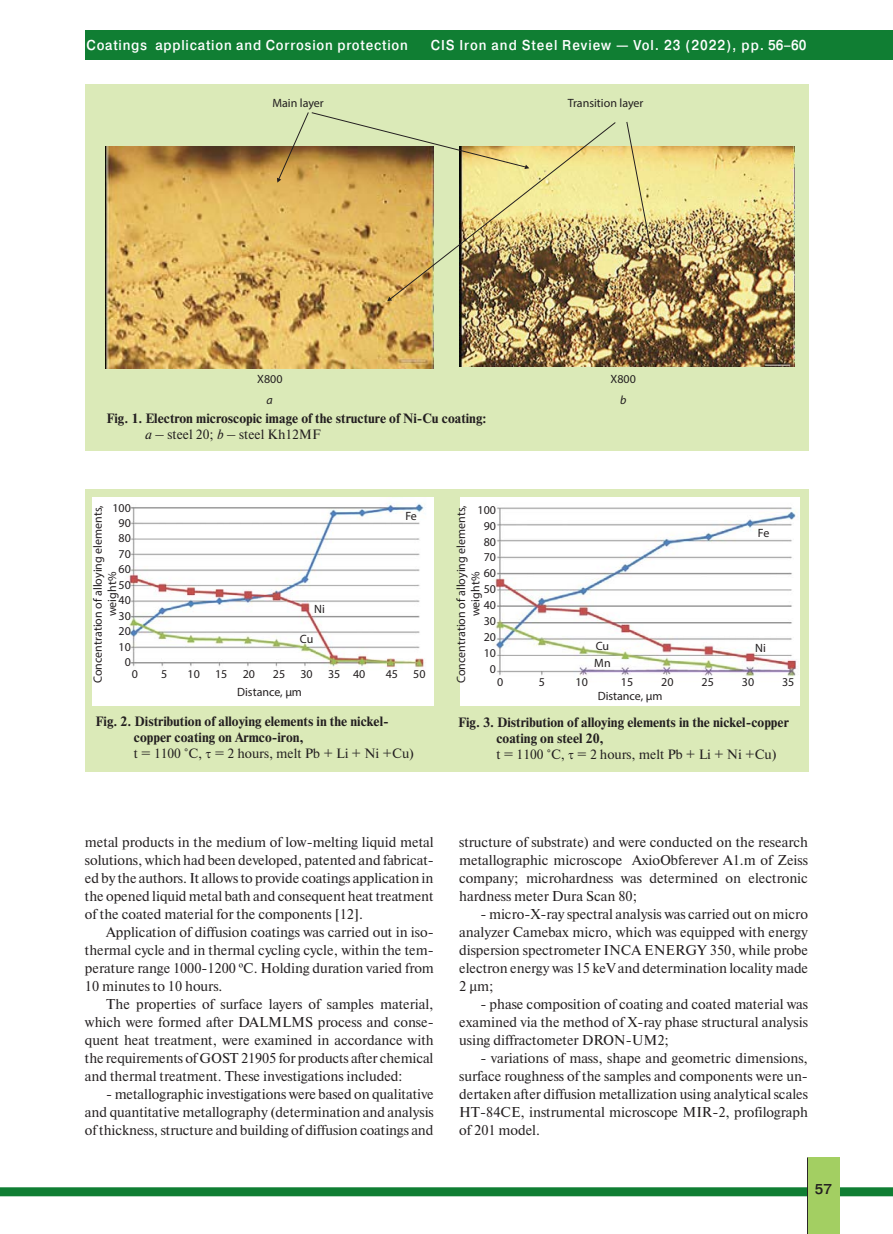
<style>
.page{position:relative;width:893px;height:1234px;background:#fff}
.page>*{position:absolute;margin:0;border:0;box-sizing:border-box;transform-origin:0 0}
.t1{font:14.25px/18px "Newton C";color:#231f20;text-align:justify}
.t2{font:700 14.25px "Pragmatica Light C";letter-spacing:.06em;color:#fff;scale:.9 1}
.t3{font:700 14.25px "Pragmatica Light C";color:#231f20}
.t4{font:700 13.5px/16.2px "Newton C";color:#231f20}
.t5{font:13.5px "Newton C";color:#231f20}
.t6{font:12px/15.5px "Myriad Pro";color:#231f20;text-align:center}
.t7{font:italic 12px "Myriad Pro";color:#231f20}
.s1{font-weight:400;font-style:italic}
.s2{font-weight:400}
.s3{font-family:"Times New Roman"}
</style>
<div class="page">
<div style="left:85px;top:31px;width:808px;height:29px;background:#107e33"></div>
<div style="left:0;top:1186px;width:893px;height:9px;background:#107e33"></div>
<hr style="left:807px;top:1157px;width:1px;height:76px;background:#231f20">
<div style="left:808px;top:1157px;width:32px;height:76px;background:#a3cf62"></div>
<div style="left:85px;top:489px;width:723px;height:283px;background:#dbeab8"></div>
<div style="left:85px;top:85px;width:724px;height:366px;background:#dbeab8"></div>
<img style="left:106px;top:146px;width:328px;height:223px">
<img style="left:459px;top:146px;width:335px;height:221px">
<img style="left:626px;top:122px;width:26px;height:127px">
<img style="left:277px;top:112px;width:339px;height:189px">
<img style="left:93px;top:497px;width:341px;height:208px">
<img style="left:460px;top:497px;width:340px;height:208px">
<p class="t2" style="left:86px;top:40px;width:359px">Coatings application and Corrosion protection</p>
<p class="t2" style="left:431px;top:40px;width:419px">CIS Iron and Steel Review — Vol. 23 (2022), pp. 56–60</p>
<p class="t6" style="left:272px;top:96px;width:53px">Main layer</p>
<p class="t6" style="left:568px;top:96px;width:77px">Transition layer</p>
<p class="t6" style="left:257px;top:372px;width:27px">X800</p>
<p class="t6" style="left:610px;top:372px;width:27px">X800</p>
<p class="t7" style="left:267px;top:395px;width:8px">a</p>
<p class="t7" style="left:620px;top:395px;width:8px">b</p>
<p class="t4" style="left:145px;top:411px;width:343px;text-indent:-38px">Fig. 1. Electron microscopic image of the structure of Ni-Cu coating: <span class="s1">a</span> <span class="s2">– steel 20;</span> <span class="s1">b</span> <span class="s2">– steel Kh12MF</span></p>
<p class="t6" style="left:112px;top:500px;width:20px;text-align:right">100<br>90<br>80<br>70<br>60<br>50<br>40<br>30<br>20<br>10<br>0</p>
<p class="t6" style="left:477px;top:502px;width:20px;line-height:15.9px;text-align:right">100<br>90<br>80<br>70<br>60<br>50<br>40<br>30<br>20<br>10<br>0</p>
<p class="t6" style="left:91px;top:682px;width:179px;line-height:14.4px;rotate:-90deg">Concentration of alloying elements, weight%</p>
<p class="t6" style="left:455px;top:682px;width:179px;line-height:14.4px;rotate:-90deg">Concentration of alloying elements, weight%</p>
<p class="t6" style="left:237px;top:685px;width:66px">Distance, μm</p>
<p class="t6" style="left:405px;top:509px;width:13px">Fe</p>
<p class="t6" style="left:758px;top:526px;width:13px">Fe</p>
<p class="t6" style="left:314px;top:602px;width:12px">Ni</p>
<p class="t6" style="left:300px;top:632px;width:15px">Cu</p>
<p class="t6" style="left:594px;top:637px;width:18px;line-height:17.7px;text-align:left">Cu<br>Mn</p>
<p class="t6" style="left:755px;top:640px;width:12px">Ni</p>
<p class="t6" style="left:132px;top:666px;width:8px">0</p>
<p class="t6" style="left:161px;top:666px;width:8px">5</p>
<p class="t6" style="left:188px;top:666px;width:14px">10</p>
<p class="t6" style="left:215px;top:666px;width:14px">15</p>
<p class="t6" style="left:243px;top:666px;width:14px">20</p>
<p class="t6" style="left:273px;top:666px;width:14px">25</p>
<p class="t6" style="left:300px;top:666px;width:14px">30</p>
<p class="t6" style="left:328px;top:666px;width:39px">35 40</p>
<p class="t6" style="left:386px;top:666px;width:14px">45</p>
<p class="t6" style="left:413px;top:666px;width:14px">50</p>
<p class="t6" style="left:497px;top:675px;width:8px">0</p>
<p class="t6" style="left:539px;top:675px;width:8px">5</p>
<p class="t6" style="left:575px;top:675px;width:14px">10</p>
<p class="t6" style="left:621px;top:675px;width:14px">15</p>
<p class="t6" style="left:661px;top:675px;width:14px">20</p>
<p class="t6" style="left:701px;top:675px;width:14px">25</p>
<p class="t6" style="left:742px;top:675px;width:14px">30</p>
<p class="t6" style="left:782px;top:675px;width:14px">35</p>
<p class="t6" style="left:598px;top:689px;width:66px">Distance, μm</p>
<p class="t4" style="left:134px;top:713px;width:256px;text-indent:-38px">Fig. 2. Distribution of alloying elements in the nickel&shy;copper coating on Armco-iron,</p>
<p class="t5" style="left:134px;top:748px;width:282px">t = 1100 °С, = 2 hours, melt Pb + Li + Ni +Сu)</p>
<p class="t4" style="left:496px;top:714px;width:294px;text-indent:-38px">Fig. 3. Distribution of alloying elements in the nickel-copper coating on steel 20,</p>
<p class="t5" style="left:496px;top:749px;width:282px">t = 1100 °С, = 2 hours, melt Pb + Li + Ni +Сu)</p>
<p class="t1" style="left:85px;top:833px;width:350px">metal products in the medium of low-melting liquid metal solutions, which had been developed, patented and fabricat&shy;ed by the authors. It allows to provide coatings application in the opened liquid metal bath and consequent heat treatment of the coated material for the components [12].</p>
<p class="t1" style="left:85px;top:923px;width:350px;text-indent:21px">Application of diffusion coatings was carried out in iso&shy;thermal cycle and in thermal cycling cycle, within the tem&shy;perature range 1000-1200 <span class="s3">º</span>С. Holding duration varied from 10 minutes to 10 hours.</p>
<p class="t1" style="left:85px;top:995px;width:350px;text-indent:21px">The properties of surface layers of samples material, which were formed after DALMLMS process and conse&shy;quent heat treatment, were examined in accordance with the requirements of GOST 21905 for products after chemical and thermal treatment. These investigations included:</p>
<p class="t1" style="left:85px;top:1085px;width:350px;text-indent:21px">- metallographic investigations were based on qualitative and quantitative metallography (determination and analysis of thickness, structure and building of diffusion coatings and</p>
<p class="t1" style="left:459px;top:833px;width:350px">structure of substrate) and were conducted on the research metallographic microscope AxioObferever A1.m of Zeiss company; microhardness was determined on electronic hardness meter Dura Scan 80;</p>
<p class="t1" style="left:459px;top:905px;width:350px;text-indent:21px">- micro-X-ray spectral analysis was carried out on micro analyzer Camebax micro, which was equipped with energy dispersion spectrometer INCA ENERGY 350, while probe electron energy was 15 keV and determination locality made 2 μm;</p>
<p class="t1" style="left:459px;top:995px;width:350px;text-indent:21px">- phase composition of coating and coated material was examined via the method of X-ray phase structural analysis using diffractometer DRON-UM2;</p>
<p class="t1" style="left:459px;top:1049px;width:350px;text-indent:21px">- variations of mass, shape and geometric dimensions, surface roughness of the samples and components were un&shy;dertaken after diffusion metallization using analytical scales HT-84CE, instrumental microscope MIR-2, profilograph of 201 model.</p>
<p class="t3" style="left:815px;top:1183px;width:19px">57</p>
</div>
